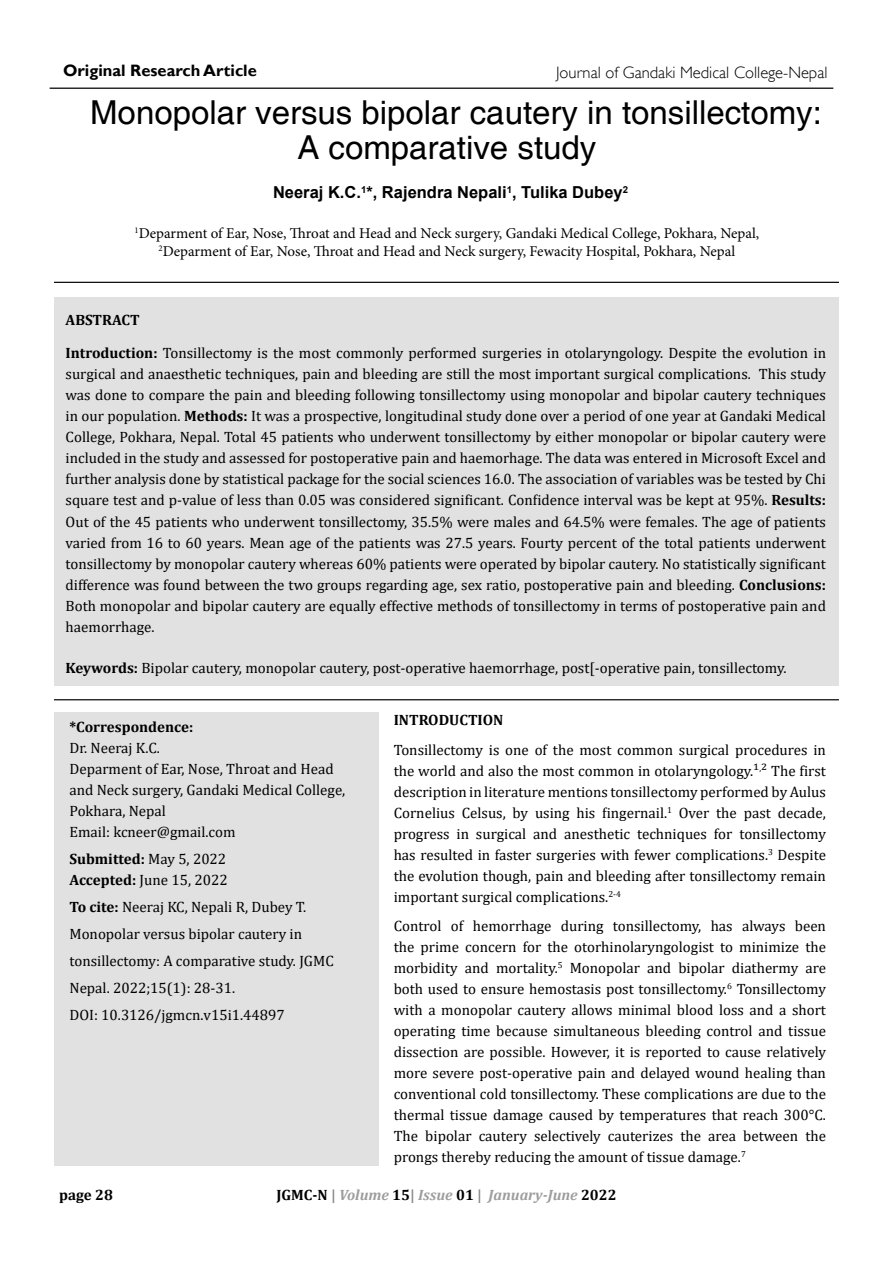
<style>
.page{position:relative;width:893px;height:1263px;background:#fff}
.page>*{position:absolute;margin:0;border:0;box-sizing:border-box;transform-origin:0 0}
.t1{font:33px/35px "Helvetica";color:#000;text-align:center}
.t2{font:700 16.5px "Arial";color:#000}
.t3{font:300 16.5px "Gill Sans";color:#000}
.t4{font:700 16.5px "Gill Sans";color:#000}
.t5{font:15px/21px "Cambria";color:#000}
.t6{font:15px/18px "Minion Pro";color:#000;text-align:center}
.t7{font:700 15px "Cambria";color:#000}
.t8{font:italic 700 15px "Cambria";color:#9d9d9c}
.s1{font-weight:700}
.s2{font-style:normal;color:#000}
.s3{font-style:normal;color:#878787}
</style>
<div class="page">
<hr style="left:50px;top:88px;width:783px;height:1px;background:#000">
<div style="left:54px;top:298px;width:785px;height:388px;background:#e1e1e1"></div>
<div style="left:54px;top:712px;width:324px;height:454px;background:#e1e1e1"></div>
<hr style="left:54px;top:282px;width:785px;height:1px;background:#000">
<hr style="left:54px;top:699px;width:785px;height:1px;background:#000">
<p class="t4" style="left:63px;top:61px;width:195px">Original Research Article</p>
<p class="t3" style="left:556px;top:63px;width:273px">Journal of Gandaki Medical College-Nepal</p>
<h1 class="t1" style="left:90px;top:96px;width:733px">Monopolar versus bipolar cautery in tonsillectomy:<br>A comparative study</h1>
<p class="t2" style="left:273px;top:181px;width:357px">Neeraj K.C.<sup>1</sup>*, Rajendra Nepali<sup>1</sup>, Tulika Dubey<sup>2</sup></p>
<p class="t6" style="left:135px;top:224px;width:626px"><sup>1</sup>Deparment of Ear, Nose, Throat and Head and Neck surgery, Gandaki Medical College, Pokhara, Nepal,<br><sup>2</sup>Deparment of Ear, Nose, Throat and Head and Neck surgery, Fewacity Hospital, Pokhara, Nepal</p>
<p class="t7" style="left:66px;top:309px;width:76px">ABSTRACT</p>
<p class="t5" style="left:66px;top:343px;width:762px;text-align:justify"><span class="s1">Introduction:</span> Tonsillectomy is the most commonly performed surgeries in otolaryngology. Despite the evolution in surgical and anaesthetic techniques, pain and bleeding are still the most important surgical complications. This study was done to compare the pain and bleeding following tonsillectomy using monopolar and bipolar cautery techniques in our population. <span class="s1">Methods:</span> It was a prospective, longitudinal study done over a period of one year at Gandaki Medical College, Pokhara, Nepal. Total 45 patients who underwent tonsillectomy by either monopolar or bipolar cautery were included in the study and assessed for postoperative pain and haemorhage. The data was entered in Microsoft Excel and further analysis done by statistical package for the social sciences 16.0. The association of variables was be tested by Chi square test and p-value of less than 0.05 was considered significant. Confidence interval was be kept at 95%. <span class="s1">Results:<br></span>Out of the 45 patients who underwent tonsillectomy, 35.5% were males and 64.5% were females. The age of patients varied from 16 to 60 years. Mean age of the patients was 27.5 years. Fourty percent of the total patients underwent tonsillectomy by monopolar cautery whereas 60% patients were operated by bipolar cautery. No statistically significant difference was found between the two groups regarding age, sex ratio, postoperative pain and bleeding. <span class="s1">Conclusions:<br></span>Both monopolar and bipolar cautery are equally effective methods of tonsillectomy in terms of postoperative pain and haemorrhage.</p>
<p class="t5" style="left:66px;top:657px;width:722px"><span class="s1">Keywords:</span> Bipolar cautery, monopolar cautery, post-operative haemorrhage, post[-operative pain, tonsillectomy.</p>
<p class="t7" style="left:69px;top:716px;width:125px">*Correspondence:</p>
<p class="t5" style="left:69px;top:737px;width:277px">Dr. Neeraj K.C.<br>Deparment of Ear, Nose, Throat and Head and Neck surgery, Gandaki Medical College,<br>Pokhara, Nepal<br>Email: kcneer@gmail.com</p>
<p class="t5" style="left:69px;top:848px;width:160px"><span class="s1">Submitted:</span> May 5, 2022<br><span class="s1">Accepted:</span> June 15, 2022</p>
<p class="t5" style="left:69px;top:893px;width:266px;line-height:27px"><span class="s1">To cite:</span> Neeraj KC, Nepali R, Dubey T.<br>Monopolar versus bipolar cautery in tonsillectomy: A comparative study. JGMC Nepal. 2022;15(1): 28-31.<br>DOI: 10.3126/jgmcn.v15i1.44897</p>
<p class="t7" style="left:394px;top:709px;width:111px">INTRODUCTION</p>
<p class="t5" style="left:394px;top:739px;width:434px;text-align:justify">Tonsillectomy is one of the most common surgical procedures in the world and also the most common in otolaryngology.¹<sup>,</sup>² The first description in literature mentions tonsillectomy performed by Aulus Cornelius Celsus, by using his fingernail.<sup>1</sup> Over the past decade, progress in surgical and anesthetic techniques for tonsillectomy has resulted in faster surgeries with fewer complications.<sup>3</sup> Despite the evolution though, pain and bleeding after tonsillectomy remain important surgical complications.<sup>2-4</sup></p>
<p class="t5" style="left:394px;top:915px;width:434px;text-align:justify">Control of hemorrhage during tonsillectomy, has always been the prime concern for the otorhinolaryngologist to minimize the morbidity and mortality.<sup>5</sup> Monopolar and bipolar diathermy are both used to ensure hemostasis post tonsillectomy.<sup>6</sup> Tonsillectomy with a monopolar cautery allows minimal blood loss and a short operating time because simultaneous bleeding control and tissue dissection are possible. However, it is reported to cause relatively more severe post-operative pain and delayed wound healing than conventional cold tonsillectomy. These complications are due to the thermal tissue damage caused by temperatures that reach 300°C.<br>The bipolar cautery selectively cauterizes the area between the prongs thereby reducing the amount of tissue damage.<sup>7</sup></p>
<p class="t7" style="left:59px;top:1184px;width:55px">page 28</p>
<p class="t8" style="left:276px;top:1186px;width:342px"><span class="s2">JGMC-N</span> <span class="s3">|</span> Volume <span class="s2">15</span><span class="s3">|</span> Issue <span class="s2">01</span> <span class="s3">|</span> January-June <span class="s2">2022</span></p>
</div>
